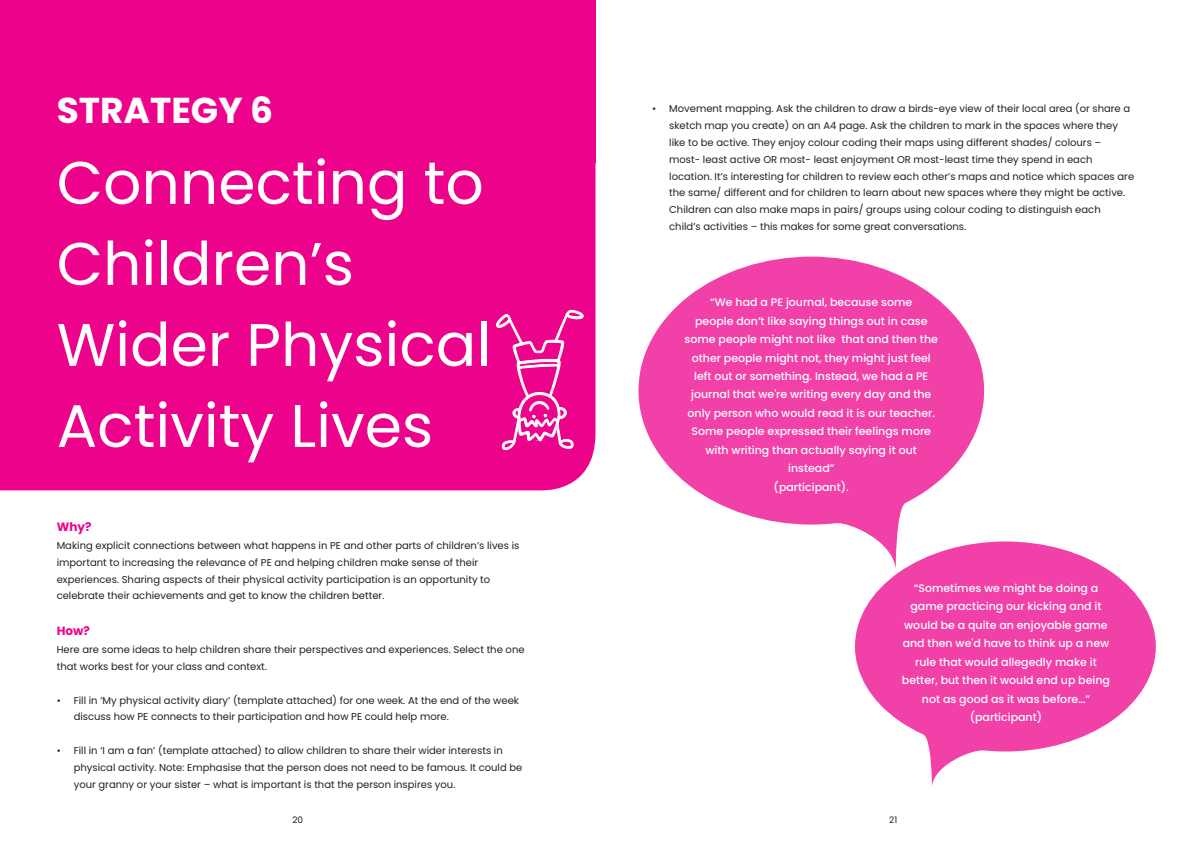
<style>
.page{position:relative;width:1191px;height:842px;background:#fff}
.page>*{position:absolute;margin:0;border:0;box-sizing:border-box;transform-origin:0 0}
.t1{font:60px/81px "Poppins";color:#fff}
.t2{font:700 36px "Poppins";color:#fff}
.t3{font:700 12px "Poppins";color:#ed028c}
.t4{font:500 11px/18.5px "Poppins";color:#fff;text-align:center}
.t5{font:10px/16.8px "Poppins";color:#231f20}
.t6{font:9px "Poppins";color:#231f20}
</style>
<div class="page">
<div style="left:0;top:0;width:595px;height:162px;background:#ed028c"></div>
<div style="left:0;top:162px;width:595px;height:329px;background:#ed028c"></div>
<svg style="left:494px;top:310px;width:89px;height:140px;background:#ef2c9f"></svg>
<svg style="left:638px;top:257px;width:346px;height:284px;fill:#f141a8"></svg>
<svg style="left:855px;top:541px;width:300px;height:245px;fill:#f141a8"></svg>
<h2 class="t2" style="left:57px;top:89px;width:218px">STRATEGY 6</h2>
<h1 class="t1" style="left:57px;top:143px;width:436px">Connecting to<br>Children’s<br>Wider Physical<br>Activity Lives</h1>
<p class="t3" style="left:57px;top:520px;width:36px">Why?</p>
<p class="t5" style="left:57px;top:537px;width:464px">Making explicit connections between what happens in PE and other parts of children’s lives is important to increasing the relevance of PE and helping children make sense of their experiences. Sharing aspects of their physical activity participation is an opportunity to celebrate their achievements and get to know the children better.</p>
<p class="t3" style="left:57px;top:624px;width:35px">How?</p>
<p class="t5" style="left:57px;top:641px;width:469px">Here are some ideas to help children share their perspectives and experiences. Select the one that works best for your class and context.</p>
<p class="t5" style="left:74px;top:692px;width:447px;text-indent:-17px">• Fill in ‘My physical activity diary’ (template attached) for one week. At the end of the week discuss how PE connects to their participation and how PE could help more.</p>
<p class="t5" style="left:74px;top:742px;width:450px;text-indent:-17px">• Fill in ‘I am a fan’ (template attached) to allow children to share their wider interests in physical activity. Note: Emphasise that the person does not need to be famous. It could be your granny or your sister – what is important is that the person inspires you.</p>
<p class="t6" style="left:292px;top:815px;width:12px">20</p>
<p class="t5" style="left:669px;top:100px;width:466px;text-indent:-17px">• Movement mapping. Ask the children to draw a birds-eye view of their local area (or share a sketch map you create) on an A4 page. Ask the children to mark in the spaces where they like to be active. They enjoy colour coding their maps using different shades/ colours – most- least active OR most- least enjoyment OR most-least time they spend in each location. It’s interesting for children to review each other’s maps and notice which spaces are the same/ different and for children to learn about new spaces where they might be active.<br>Children can also make maps in pairs/ groups using colour coding to distinguish each child’s activities – this makes for some great conversations.</p>
<p class="t4" style="left:684px;top:293px;width:255px">“We had a PE journal, because some<br>people don’t like saying things out in case some people might not like that and then the other people might not, they might just feel left out or something. Instead, we had a PE journal that we're writing every day and the only person who would read it is our teacher.<br>Some people expressed their feelings more with writing than actually saying it out instead”<br>(participant).</p>
<p class="t4" style="left:902px;top:579px;width:210px">“Sometimes we might be doing a game practicing our kicking and it would be a quite an enjoyable game and then we'd have to think up a new rule that would allegedly make it better, but then it would end up being not as good as it was before…” (participant)</p>
<p class="t6" style="left:889px;top:815px;width:10px">21</p>
</div>
